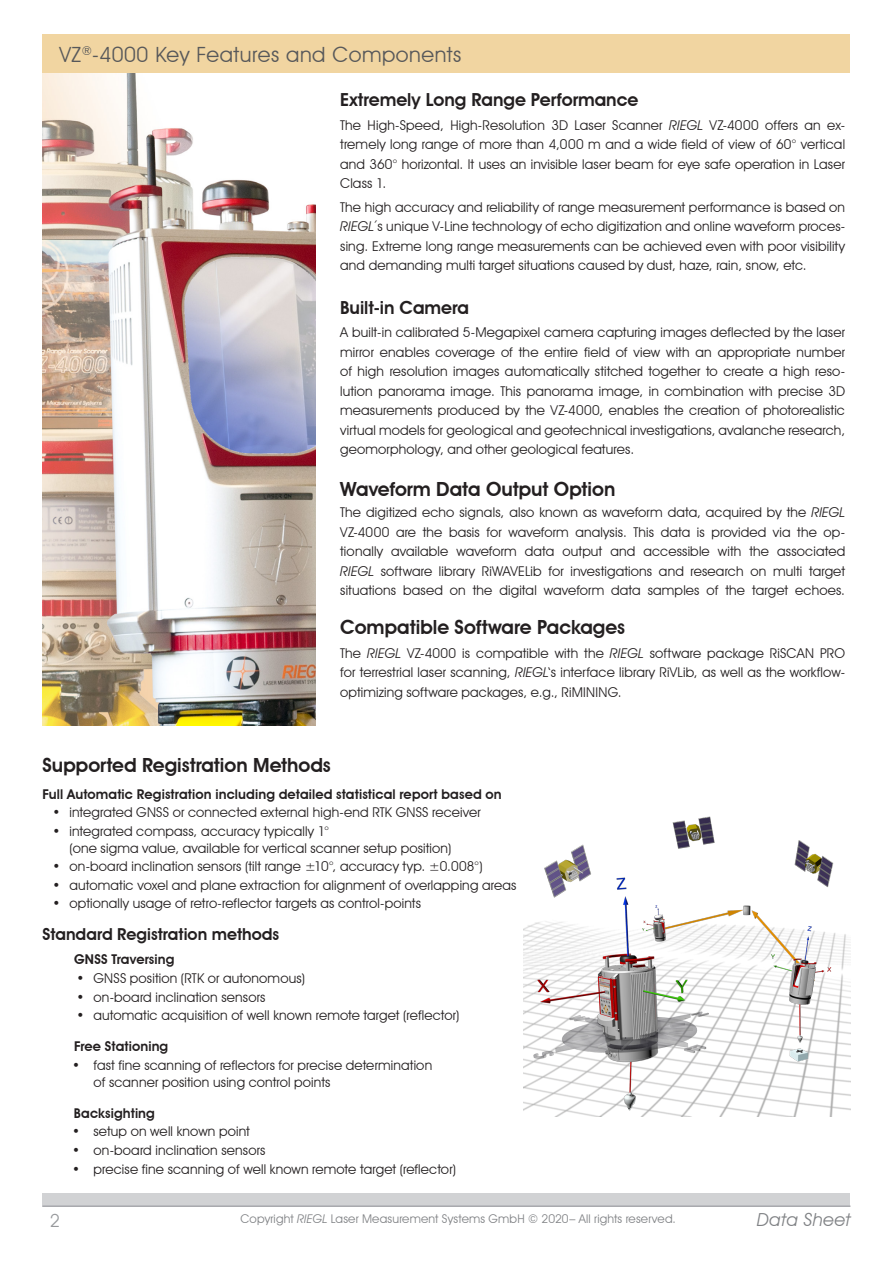
<style>
.page{position:relative;width:893px;height:1263px;background:#fff}
.page>*{position:absolute;margin:0;border:0;box-sizing:border-box;transform-origin:0 0}
.t1{font:21px "Avant Garde IT Cby BT";letter-spacing:.025em;color:#57585a}
.t2{font:600 19.5px "Avant Garde IT Cby BT";color:#231f20}
.t3{font:600 18px "Avant Garde IT Cby BT";color:#231f20}
.t4{font:italic 18px "Avant Garde IT Cby BT";letter-spacing:.02em;color:#808285}
.t5{font:18px "Avant Garde IT Cby BT";color:#97999c}
.t6{font:600 16.5px "Avant Garde IT Cby BT";color:#231f20}
.t7{font:13.5px/19.5px "Avant Garde IT Cby BT";letter-spacing:.015em;color:#231f20;text-align:justify}
.t8{font:600 13.5px "Avant Garde IT Cby BT";letter-spacing:.01em;color:#231f20}
.t9{font:12px "Avant Garde IT Cby BT";letter-spacing:.015em;color:#808285}
.s1{font-style:italic}
</style>
<div class="page">
<div style="left:43px;top:1194px;width:807px;height:13px;background:#d1d2d4"></div>
<img style="left:42px;top:73px;width:273px;height:652px">
<div style="left:42px;top:35px;width:808px;height:38px;background:#f1d5a1"></div>
<hr style="left:43px;top:1205px;width:807px;height:2px;background:#a8a9ad">
<img style="left:523px;top:816px;width:327px;height:300px">
<h1 class="t1" style="left:59px;top:42px;width:403px">VZ<sup>®</sup>-4000 Key Features and Components</h1>
<h3 class="t3" style="left:340px;top:89px;width:300px">Extremely Long Range Performance</h3>
<p class="t7" style="left:340px;top:115px;width:506px">The High-Speed, High-Resolution 3D Laser Scanner <span class="s1">RIEGL</span> VZ-4000 offers an ex&shy;tremely long range of more than 4,000 m and a wide field of view of 60° vertical and 360° horizontal. It uses an invisible laser beam for eye safe operation in Laser Class 1.</p>
<p class="t7" style="left:340px;top:197px;width:506px">The high accuracy and reliability of range measurement performance is based on <span class="s1">RIEGL</span>´s unique V-Line technology of echo digitization and online waveform proces&shy;sing. Extreme long range measurements can be achieved even with poor visibility and demanding multi target situations caused by dust, haze, rain, snow, etc.</p>
<h3 class="t3" style="left:340px;top:296px;width:130px">Built-in Camera</h3>
<p class="t7" style="left:340px;top:323px;width:506px">A built-in calibrated 5-Megapixel camera capturing images deflected by the laser mirror enables coverage of the entire field of view with an appropriate number of high resolution images automatically stitched together to create a high reso&shy;lution panorama image. This panorama image, in combination with precise 3D measurements produced by the VZ-4000, enables the creation of photorealistic virtual models for geological and geotechnical investigations, avalanche research, geomorphology, and other geological features.</p>
<h2 class="t2" style="left:340px;top:477px;width:277px">Waveform Data Output Option</h2>
<p class="t7" style="left:340px;top:502px;width:506px">The digitized echo signals, also known as waveform data, acquired by the <span class="s1">RIEGL </span>VZ-4000 are the basis for waveform analysis. This data is provided via the op&shy;tionally available waveform data output and accessible with the associated <span class="s1">RIEGL</span> software library RiWAVELib for investigations and research on multi target situations based on the digital waveform data samples of the target echoes.</p>
<h2 class="t2" style="left:340px;top:615px;width:286px">Compatible Software Packages</h2>
<p class="t7" style="left:340px;top:643px;width:506px">The <span class="s1">RIEGL</span> VZ-4000 is compatible with the <span class="s1">RIEGL</span> software package RiSCAN PRO for terrestrial laser scanning, <span class="s1">RIEGL</span>‘s interface library RiVLib, as well as the workflow&shy;optimizing software packages, e.g., RiMINING.</p>
<h2 class="t2" style="left:43px;top:753px;width:290px">Supported Registration Methods</h2>
<p class="t8" style="left:43px;top:786px;width:461px">Full Automatic Registration including detailed statistical report based on</p>
<p class="t7" style="left:53px;top:803px;width:430px">• integrated GNSS or connected external high-end RTK GNSS receiver</p>
<p class="t7" style="left:70px;top:823px;width:383px;line-height:16.5px;text-indent:-17px">• integrated compass, accuracy typically 1°<br>(one sigma value, available for vertical scanner setup position)</p>
<p class="t7" style="left:53px;top:856px;width:432px">• on-board inclination sensors (tilt range ±10°, accuracy typ. ±0.008°)</p>
<p class="t7" style="left:53px;top:875px;width:465px">• automatic voxel and plane extraction for alignment of overlapping areas</p>
<p class="t7" style="left:53px;top:894px;width:370px">• optionally usage of retro-reflector targets as control-points</p>
<p class="t6" style="left:43px;top:924px;width:238px">Standard Registration methods</p>
<p class="t8" style="left:74px;top:951px;width:102px">GNSS Traversing</p>
<p class="t7" style="left:77px;top:968px;width:230px">• GNSS position (RTK or autonomous)</p>
<p class="t7" style="left:77px;top:987px;width:190px">• on-board inclination sensors</p>
<p class="t7" style="left:77px;top:1005px;width:384px">• automatic acquisition of well known remote target (reflector)</p>
<p class="t8" style="left:74px;top:1038px;width:96px">Free Stationing</p>
<p class="t7" style="left:94px;top:1057px;width:340px;line-height:16.5px;text-indent:-21px">• fast fine scanning of reflectors for precise determination of scanner position using control points</p>
<p class="t8" style="left:74px;top:1105px;width:82px">Backsighting</p>
<p class="t7" style="left:72px;top:1122px;width:179px">• setup on well known point</p>
<p class="t7" style="left:72px;top:1140px;width:195px">• on-board inclination sensors</p>
<p class="t7" style="left:72px;top:1159px;width:385px">• precise fine scanning of well known remote target (reflector)</p>
<h3 class="t5" style="left:50px;top:1210px;width:12px">2</h3>
<p class="t9" style="left:241px;top:1211px;width:437px">Copyright <span class="s1">RIEGL</span> Laser Measurement Systems GmbH © 2020– All rights reserved.</p>
<h3 class="t4" style="left:757px;top:1209px;width:95px">Data Sheet</h3>
</div>
